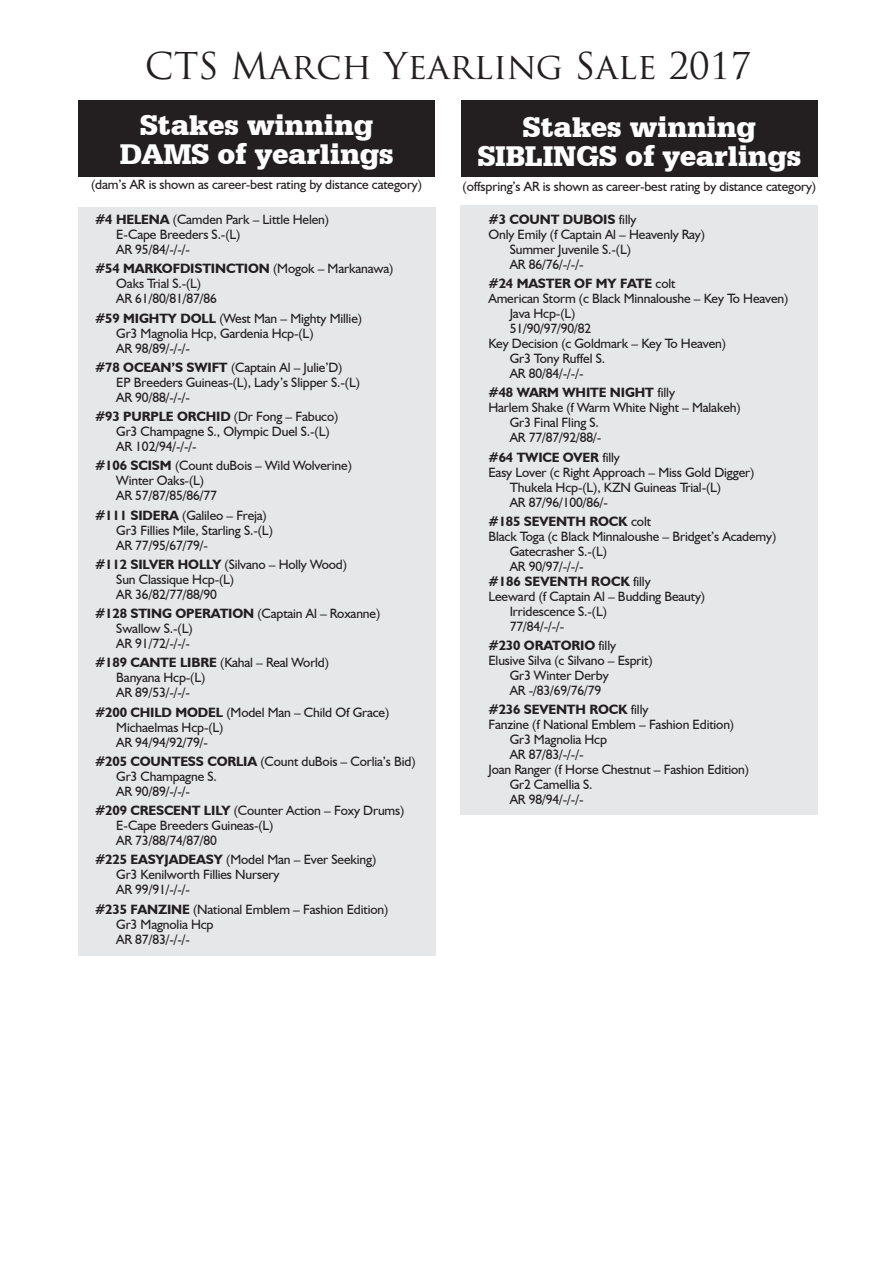
<style>
.page{position:relative;width:893px;height:1263px;background:#fff}
.page>*{position:absolute;margin:0;border:0;box-sizing:border-box;transform-origin:0 0}
.t1{font:36px "Trajan Pro";color:#231f20}
.tbl_nys_g1_mare{font:900 30px/28.5px "Serifa BT";letter-spacing:-.01em;color:#fff;text-align:center}
.tbl_nys_g1_mare-2{font:13.5px "Humanist 521 BT";letter-spacing:-.01em;color:#231f20}
.tbl_nys_g1_mare-3{font:700 13.5px "Humanist 521 BT";letter-spacing:-.01em;color:#231f20}
.s1{font-weight:700}
.s2{font-weight:400}
</style>
<div class="page">
<div style="left:78px;top:207px;width:357px;height:748px;background:#e6e7e9"></div>
<div style="left:461px;top:205px;width:357px;height:610px;background:#e6e7e9"></div>
<div style="left:78px;top:101px;width:357px;height:76px;background:#231f20"></div>
<div style="left:461px;top:101px;width:357px;height:76px;background:#231f20"></div>
<p class="t1" style="left:145px;top:43px;width:607px">CTS March Yearling Sale 2017</p>
<p class="tbl_nys_g1_mare" style="left:140px;top:110px;width:235px">Stakes winning</p>
<p class="tbl_nys_g1_mare" style="left:120px;top:139px;width:275px">DAMS of yearlings</p>
<p class="tbl_nys_g1_mare-2" style="left:91px;top:176px;width:332px">(dam’s AR is shown as career-best rating by distance category)</p>
<p class="tbl_nys_g1_mare-2" style="left:95px;top:211px;width:236px"><span class="s1">#4 HELENA</span> (Camden Park – Little Helen)</p>
<p class="tbl_nys_g1_mare-2" style="left:116px;top:226px;width:126px">E-Cape Breeders S.-(L)</p>
<p class="tbl_nys_g1_mare-2" style="left:116px;top:241px;width:75px">AR 95/84/-/-/-</p>
<p class="tbl_nys_g1_mare-3" style="left:95px;top:260px;width:300px">#54 MARKOFDISTINCTION <span class="s2">(Mogok – Markanawa)</span></p>
<p class="tbl_nys_g1_mare-2" style="left:116px;top:275px;width:86px">Oaks Trial S.-(L)</p>
<p class="tbl_nys_g1_mare-2" style="left:116px;top:290px;width:102px">AR 61/80/81/87/86</p>
<p class="tbl_nys_g1_mare-2" style="left:95px;top:310px;width:269px"><span class="s1">#59 MIGHTY DOLL</span> (West Man – Mighty Millie)</p>
<p class="tbl_nys_g1_mare-2" style="left:116px;top:325px;width:199px">Gr3 Magnolia Hcp, Gardenia Hcp-(L)</p>
<p class="tbl_nys_g1_mare-2" style="left:116px;top:340px;width:75px">AR 98/89/-/-/-</p>
<p class="tbl_nys_g1_mare-2" style="left:95px;top:359px;width:249px"><span class="s1">#78 OCEAN’S SWIFT</span> (Captain Al – Julie’D)</p>
<p class="tbl_nys_g1_mare-2" style="left:116px;top:374px;width:245px">EP Breeders Guineas-(L), Lady’s Slipper S.-(L)</p>
<p class="tbl_nys_g1_mare-2" style="left:116px;top:389px;width:75px">AR 90/88/-/-/-</p>
<p class="tbl_nys_g1_mare-3" style="left:95px;top:408px;width:245px">#93 PURPLE ORCHID <span class="s2">(Dr Fong – Fabuco)</span></p>
<p class="tbl_nys_g1_mare-2" style="left:116px;top:423px;width:215px">Gr3 Champagne S., Olympic Duel S.-(L)</p>
<p class="tbl_nys_g1_mare-2" style="left:116px;top:438px;width:82px">AR 102/94/-/-/-</p>
<p class="tbl_nys_g1_mare-2" style="left:95px;top:457px;width:258px"><span class="s1">#106 SCISM</span> (Count duBois – Wild Wolverine)</p>
<p class="tbl_nys_g1_mare-2" style="left:116px;top:472px;width:89px">Winter Oaks-(L)</p>
<p class="tbl_nys_g1_mare-2" style="left:116px;top:487px;width:102px">AR 57/87/85/86/77</p>
<p class="tbl_nys_g1_mare-2" style="left:95px;top:507px;width:173px"><span class="s1">#111 SIDERA</span> (Galileo – Freja)</p>
<p class="tbl_nys_g1_mare-2" style="left:116px;top:522px;width:158px">Gr3 Fillies Mile, Starling S.-(L)</p>
<p class="tbl_nys_g1_mare-2" style="left:116px;top:537px;width:93px">AR 77/95/67/79/-</p>
<p class="tbl_nys_g1_mare-2" style="left:95px;top:556px;width:254px"><span class="s1">#112 SILVER HOLLY</span> (Silvano – Holly Wood)</p>
<p class="tbl_nys_g1_mare-2" style="left:116px;top:571px;width:119px">Sun Classique Hcp-(L)</p>
<p class="tbl_nys_g1_mare-2" style="left:116px;top:586px;width:102px">AR 36/82/77/88/90</p>
<p class="tbl_nys_g1_mare-2" style="left:95px;top:605px;width:287px"><span class="s1">#128 STING OPERATION</span> (Captain Al – Roxanne)</p>
<p class="tbl_nys_g1_mare-2" style="left:116px;top:620px;width:78px">Swallow S.-(L)</p>
<p class="tbl_nys_g1_mare-2" style="left:116px;top:635px;width:75px">AR 91/72/-/-/-</p>
<p class="tbl_nys_g1_mare-2" style="left:95px;top:654px;width:236px"><span class="s1">#189 CANTE LIBRE</span> (Kahal – Real World)</p>
<p class="tbl_nys_g1_mare-2" style="left:116px;top:669px;width:91px">Banyana Hcp-(L)</p>
<p class="tbl_nys_g1_mare-2" style="left:116px;top:684px;width:75px">AR 89/53/-/-/-</p>
<p class="tbl_nys_g1_mare-2" style="left:95px;top:704px;width:296px"><span class="s1">#200 CHILD MODEL</span> (Model Man – Child Of Grace)</p>
<p class="tbl_nys_g1_mare-2" style="left:116px;top:719px;width:109px">Michaelmas Hcp-(L)</p>
<p class="tbl_nys_g1_mare-2" style="left:116px;top:734px;width:93px">AR 94/94/92/79/-</p>
<p class="tbl_nys_g1_mare-2" style="left:95px;top:753px;width:322px"><span class="s1">#205 COUNTESS CORLIA</span> (Count duBois – Corlia’s Bid)</p>
<p class="tbl_nys_g1_mare-2" style="left:116px;top:768px;width:102px">Gr3 Champagne S.</p>
<p class="tbl_nys_g1_mare-2" style="left:116px;top:783px;width:75px">AR 90/89/-/-/-</p>
<p class="tbl_nys_g1_mare-2" style="left:95px;top:802px;width:311px"><span class="s1">#209 CRESCENT LILY</span> (Counter Action – Foxy Drums)</p>
<p class="tbl_nys_g1_mare-2" style="left:116px;top:817px;width:159px">E-Cape Breeders Guineas-(L)</p>
<p class="tbl_nys_g1_mare-2" style="left:116px;top:832px;width:102px">AR 73/88/74/87/80</p>
<p class="tbl_nys_g1_mare-2" style="left:95px;top:851px;width:283px"><span class="s1">#225 EASYJADEASY</span> (Model Man – Ever Seeking)</p>
<p class="tbl_nys_g1_mare-2" style="left:116px;top:866px;width:165px">Gr3 Kenilworth Fillies Nursery</p>
<p class="tbl_nys_g1_mare-2" style="left:116px;top:881px;width:75px">AR 99/91/-/-/-</p>
<p class="tbl_nys_g1_mare-2" style="left:95px;top:901px;width:295px"><span class="s1">#235 FANZINE</span> (National Emblem – Fashion Edition)</p>
<p class="tbl_nys_g1_mare-2" style="left:116px;top:916px;width:99px">Gr3 Magnolia Hcp</p>
<p class="tbl_nys_g1_mare-2" style="left:116px;top:931px;width:75px">AR 87/83/-/-/-</p>
<p class="tbl_nys_g1_mare" style="left:478px;top:112px;width:325px">Stakes winning<br>SIBLINGS of yearlings</p>
<p class="tbl_nys_g1_mare-2" style="left:463px;top:178px;width:355px">(offspring’s AR is shown as career-best rating by distance category)</p>
<p class="tbl_nys_g1_mare-3" style="left:488px;top:211px;width:149px">#3 COUNT DUBOIS <span class="s2">filly</span></p>
<p class="tbl_nys_g1_mare-2" style="left:488px;top:226px;width:218px">Only Emily (f Captain Al – Heavenly Ray)</p>
<p class="tbl_nys_g1_mare-2" style="left:510px;top:241px;width:123px">Summer Juvenile S.-(L)</p>
<p class="tbl_nys_g1_mare-2" style="left:510px;top:256px;width:75px">AR 86/76/-/-/-</p>
<p class="tbl_nys_g1_mare-3" style="left:488px;top:275px;width:189px">#24 MASTER OF MY FATE <span class="s2">colt</span></p>
<p class="tbl_nys_g1_mare-2" style="left:488px;top:290px;width:301px">American Storm (c Black Minnaloushe – Key To Heaven)</p>
<p class="tbl_nys_g1_mare-2" style="left:510px;top:305px;width:67px">Java Hcp-(L)</p>
<p class="tbl_nys_g1_mare-2" style="left:510px;top:320px;width:83px">51/90/97/90/82</p>
<p class="tbl_nys_g1_mare-2" style="left:488px;top:335px;width:239px">Key Decision (c Goldmark – Key To Heaven)</p>
<p class="tbl_nys_g1_mare-2" style="left:510px;top:350px;width:97px">Gr3 Tony Ruffel S.</p>
<p class="tbl_nys_g1_mare-2" style="left:510px;top:365px;width:75px">AR 80/84/-/-/-</p>
<p class="tbl_nys_g1_mare-3" style="left:488px;top:384px;width:188px">#48 WARM WHITE NIGHT <span class="s2">filly</span></p>
<p class="tbl_nys_g1_mare-2" style="left:488px;top:399px;width:254px">Harlem Shake (f Warm White Night – Malakeh)</p>
<p class="tbl_nys_g1_mare-2" style="left:510px;top:414px;width:91px">Gr3 Final Fling S.</p>
<p class="tbl_nys_g1_mare-2" style="left:510px;top:429px;width:93px">AR 77/87/92/88/-</p>
<p class="tbl_nys_g1_mare-3" style="left:488px;top:449px;width:133px">#64 TWICE OVER <span class="s2">filly</span></p>
<p class="tbl_nys_g1_mare-2" style="left:488px;top:464px;width:267px">Easy Lover (c Right Approach – Miss Gold Digger)</p>
<p class="tbl_nys_g1_mare-2" style="left:510px;top:479px;width:213px">Thukela Hcp-(L), KZN Guineas Trial-(L)</p>
<p class="tbl_nys_g1_mare-2" style="left:510px;top:494px;width:100px">AR 87/96/100/86/-</p>
<p class="tbl_nys_g1_mare-3" style="left:488px;top:513px;width:164px">#185 SEVENTH ROCK <span class="s2">colt</span></p>
<p class="tbl_nys_g1_mare-2" style="left:488px;top:528px;width:289px">Black Toga (c Black Minnaloushe – Bridget’s Academy)</p>
<p class="tbl_nys_g1_mare-2" style="left:510px;top:543px;width:99px">Gatecrasher S.-(L)</p>
<p class="tbl_nys_g1_mare-2" style="left:510px;top:558px;width:75px">AR 90/97/-/-/-</p>
<p class="tbl_nys_g1_mare-3" style="left:488px;top:573px;width:164px">#186 SEVENTH ROCK <span class="s2">filly</span></p>
<p class="tbl_nys_g1_mare-2" style="left:488px;top:588px;width:218px">Leeward (f Captain Al – Budding Beauty)</p>
<p class="tbl_nys_g1_mare-2" style="left:510px;top:603px;width:99px">Irridescence S.-(L)</p>
<p class="tbl_nys_g1_mare-2" style="left:510px;top:618px;width:56px">77/84/-/-/-</p>
<p class="tbl_nys_g1_mare-3" style="left:488px;top:637px;width:129px">#230 ORATORIO <span class="s2">filly</span></p>
<p class="tbl_nys_g1_mare-2" style="left:488px;top:652px;width:166px">Elusive Silva (c Silvano – Esprit)</p>
<p class="tbl_nys_g1_mare-2" style="left:510px;top:667px;width:100px">Gr3 Winter Derby</p>
<p class="tbl_nys_g1_mare-2" style="left:510px;top:682px;width:93px">AR -/83/69/76/79</p>
<p class="tbl_nys_g1_mare-3" style="left:488px;top:701px;width:161px">#236 SEVENTH ROCK <span class="s2">filly</span></p>
<p class="tbl_nys_g1_mare-2" style="left:488px;top:716px;width:247px">Fanzine (f National Emblem – Fashion Edition)</p>
<p class="tbl_nys_g1_mare-2" style="left:510px;top:731px;width:99px">Gr3 Magnolia Hcp</p>
<p class="tbl_nys_g1_mare-2" style="left:510px;top:746px;width:75px">AR 87/83/-/-/-</p>
<p class="tbl_nys_g1_mare-2" style="left:488px;top:761px;width:262px">Joan Ranger (f Horse Chestnut – Fashion Edition)</p>
<p class="tbl_nys_g1_mare-2" style="left:510px;top:776px;width:84px">Gr2 Camellia S.</p>
<p class="tbl_nys_g1_mare-2" style="left:510px;top:791px;width:75px">AR 98/94/-/-/-</p>
</div>
